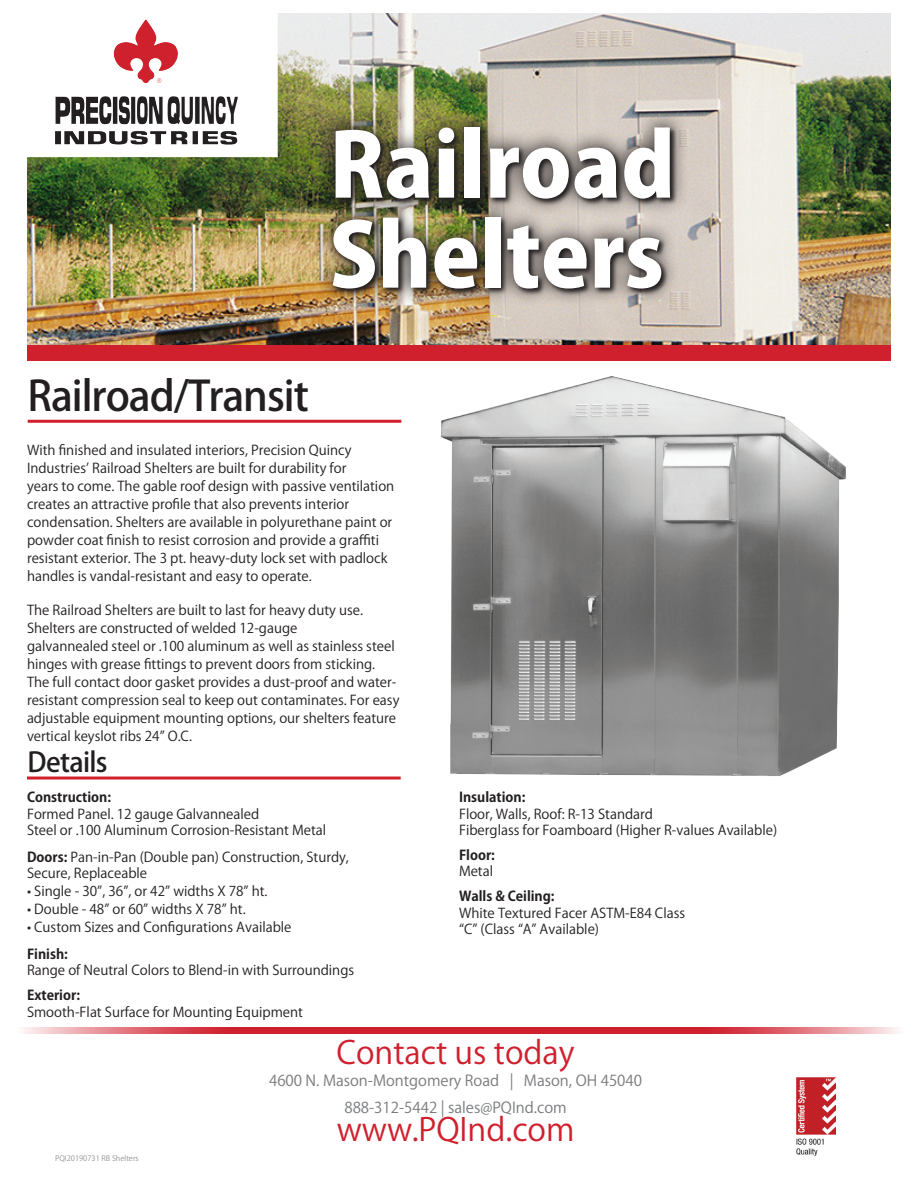
<style>
.page{position:relative;width:918px;height:1188px;background:#fff}
.page>*{position:absolute;margin:0;border:0;box-sizing:border-box;transform-origin:0 0}
.t1{font:800 87.15px/90px "Koz Go Pro";color:#fff}
.t2{font:500 41.1px "Koz Go Pro";letter-spacing:-.025em;color:#231f20}
.t3{font:31.5px "Koz Go Pro";color:#d0202e}
.t4{font:500 27px "Koz Go Pro";letter-spacing:-.025em;color:#231f20}
.t5{font:15px "Koz Go Pro";color:#787a7d}
.t6{font:13.5px/18px "Koz Go Pro";color:#231f20}
.t7{font:700 13.5px "Koz Go Pro";color:#231f20}
.t8{font:7.5px "Koz Go Pro";color:#939598}
.s1{font-weight:700}
</style>
<div class="page">
<img style="left:27px;top:14px;width:864px;height:332px">
<div style="left:23px;top:9px;width:255px;height:148px;background:#fff"></div>
<img style="left:113px;top:19px;width:65px;height:105px">
<div style="left:315px;top:108px;width:374px;height:199px;background:#231f20;opacity:.73"></div>
<div style="left:27px;top:346px;width:864px;height:15px;background:#d0202e"></div>
<img style="left:441px;top:376px;width:405px;height:400px">
<hr style="left:28px;top:420px;width:373px;height:3px;background:#d0202e">
<hr style="left:27px;top:777px;width:374px;height:3px;background:#d0202e">
<svg style="left:24px;top:1027px;width:446px;height:6px;background:#d84a55"></svg>
<svg style="left:470px;top:1027px;width:427px;height:6px;background:#d84954"></svg>
<img style="left:797px;top:1077px;width:38px;height:78px">
<p class="t1" style="left:329px;top:127px;width:347px">Railroad<br>Shelters</p>
<p class="t2" style="left:28px;top:370px;width:283px">Railroad/Transit</p>
<p class="t6" style="left:27px;top:442px;width:326px">With finished and insulated interiors, Precision Quincy</p>
<p class="t6" style="left:27px;top:460px;width:321px">Industries’ Railroad Shelters are built for durability for</p>
<p class="t6" style="left:27px;top:478px;width:369px">years to come. The gable roof design with passive ventilation</p>
<p class="t6" style="left:27px;top:496px;width:324px">creates an attractive profile that also prevents interior</p>
<p class="t6" style="left:27px;top:514px;width:367px">condensation. Shelters are available in polyurethane paint or</p>
<p class="t6" style="left:27px;top:532px;width:362px">powder coat finish to resist corrosion and provide a graffiti resistant exterior. The 3 pt. heavy-duty lock set with padlock</p>
<p class="t6" style="left:27px;top:568px;width:286px">handles is vandal-resistant and easy to operate.</p>
<p class="t6" style="left:27px;top:602px;width:338px">The Railroad Shelters are built to last for heavy duty use.</p>
<p class="t6" style="left:27px;top:620px;width:272px">Shelters are constructed of welded 12-gauge</p>
<p class="t6" style="left:27px;top:638px;width:369px">galvannealed steel or .100 aluminum as well as stainless steel</p>
<p class="t6" style="left:27px;top:656px;width:350px">hinges with grease fittings to prevent doors from sticking.</p>
<p class="t6" style="left:27px;top:674px;width:374px">The full contact door gasket provides a dust-proof and water&shy;resistant compression seal to keep out contaminates. For easy</p>
<p class="t6" style="left:27px;top:710px;width:371px">adjustable equipment mounting options, our shelters feature</p>
<p class="t6" style="left:27px;top:728px;width:166px">vertical keyslot ribs 24” O.C.</p>
<p class="t4" style="left:28px;top:744px;width:82px">Details</p>
<p class="t7" style="left:27px;top:789px;width:86px">Construction:</p>
<p class="t6" style="left:27px;top:805px;width:234px">Formed Panel. 12 gauge Galvannealed</p>
<p class="t6" style="left:27px;top:821px;width:301px">Steel or .100 Aluminum Corrosion-Resistant Metal</p>
<p class="t6" style="left:27px;top:848px;width:323px"><span class="s1">Doors:</span> Pan-in-Pan (Double pan) Construction, Sturdy,</p>
<p class="t6" style="left:27px;top:865px;width:122px">Secure, Replaceable</p>
<p class="t6" style="left:27px;top:883px;width:242px">• Single - 30”, 36”, or 42” widths X 78” ht.</p>
<p class="t6" style="left:27px;top:901px;width:220px">• Double - 48” or 60” widths X 78” ht.</p>
<p class="t6" style="left:27px;top:919px;width:266px">• Custom Sizes and Configurations Available</p>
<p class="t7" style="left:27px;top:945px;width:42px">Finish:</p>
<p class="t6" style="left:27px;top:962px;width:329px">Range of Neutral Colors to Blend-in with Surroundings</p>
<p class="t7" style="left:27px;top:987px;width:55px">Exterior:</p>
<p class="t6" style="left:27px;top:1003px;width:278px">Smooth-Flat Surface for Mounting Equipment</p>
<p class="t7" style="left:459px;top:789px;width:68px">Insulation:</p>
<p class="t6" style="left:459px;top:805px;width:196px">Floor, Walls, Roof: R-13 Standard</p>
<p class="t6" style="left:459px;top:821px;width:320px">Fiberglass for Foamboard (Higher R-values Available)</p>
<p class="t7" style="left:459px;top:846px;width:37px">Floor:</p>
<p class="t6" style="left:459px;top:863px;width:36px">Metal</p>
<p class="t7" style="left:459px;top:888px;width:97px">Walls &amp; Ceiling:</p>
<p class="t6" style="left:459px;top:904px;width:228px">White Textured Facer ASTM-E84 Class</p>
<p class="t6" style="left:459px;top:920px;width:142px">“C” (Class “A” Available)</p>
<p class="t8" style="left:55px;top:1153px;width:85px">PQI20190731 RB Shelters</p>
<p class="t3" style="left:336px;top:1032px;width:240px">Contact us today</p>
<p class="t5" style="left:269px;top:1071px;width:374px">4600 N. Mason-Montgomery Road | Mason, OH 45040</p>
<p class="t5" style="left:344px;top:1098px;width:224px">888-312-5442 | sales@PQInd.com</p>
<p class="t3" style="left:337px;top:1109px;width:239px">www.PQInd.com</p>
</div>
